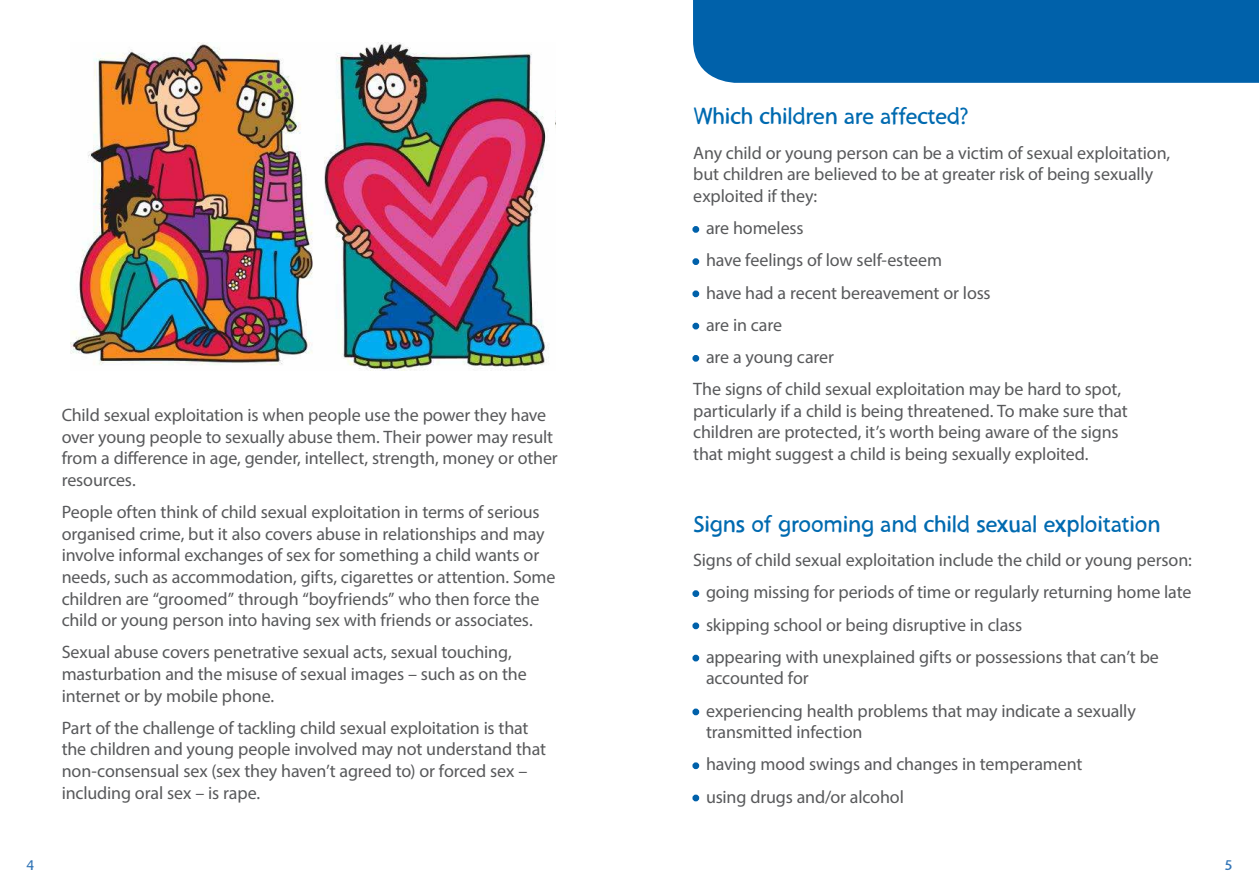
<style>
.page{position:relative;width:1259px;height:893px;background:#fff}
.page>*{position:absolute;margin:0;border:0;box-sizing:border-box;transform-origin:0 0}
.t1{font:24px "Scrambled";color:#006ab0}
.t2{font:18px/21.6px "Myriad Pro";letter-spacing:-.01em;color:#58595b}
.t3{font:15px "Scrambled";color:#3275b6}
.s1{color:#0061aa}
</style>
<div class="page">
<img style="left:70px;top:43px;width:486px;height:328px">
<div style="left:692px;top:226px;width:7px;height:7px;border:3px solid #0061aa;border-radius:50%"></div>
<div style="left:692px;top:258px;width:7px;height:7px;border:3px solid #0061aa;border-radius:50%"></div>
<div style="left:692px;top:290px;width:7px;height:7px;border:3px solid #0061aa;border-radius:50%"></div>
<div style="left:692px;top:323px;width:7px;height:6px;border:3px solid #0061aa;border-radius:50%"></div>
<div style="left:692px;top:355px;width:7px;height:7px;border:3px solid #0061aa;border-radius:50%"></div>
<div style="left:692px;top:590px;width:7px;height:7px;border:3px solid #0061aa;border-radius:50%"></div>
<div style="left:692px;top:622px;width:7px;height:7px;border:3px solid #0061aa;border-radius:50%"></div>
<div style="left:692px;top:655px;width:7px;height:6px;border:3px solid #0061aa;border-radius:50%"></div>
<div style="left:692px;top:708px;width:7px;height:7px;border:3px solid #0061aa;border-radius:50%"></div>
<div style="left:692px;top:762px;width:7px;height:7px;border:3px solid #0061aa;border-radius:50%"></div>
<div style="left:692px;top:795px;width:7px;height:6px;border:3px solid #0061aa;border-radius:50%"></div>
<div style="left:693px;top:0;width:566px;height:83px;background:#0061aa"></div>
<p class="t2" style="left:62px;top:404px;width:498px">Child sexual exploitation is when people use the power they have over young people to sexually abuse them. Their power may result from a difference in age, gender, intellect, strength, money or other resources.</p>
<p class="t2" style="left:62px;top:501px;width:495px">People often think of child sexual exploitation in terms of serious organised crime, but it also covers abuse in relationships and may involve informal exchanges of sex for something a child wants or needs, such as accommodation, gifts, cigarettes or attention. Some children are “groomed” through “boyfriends” who then force the child or young person into having sex with friends or associates.</p>
<p class="t2" style="left:62px;top:641px;width:467px">Sexual abuse covers penetrative sexual acts, sexual touching, masturbation and the misuse of sexual images – such as on the internet or by mobile phone.</p>
<p class="t2" style="left:62px;top:717px;width:486px">Part of the challenge of tackling child sexual exploitation is that the children and young people involved may not understand that non-consensual sex (sex they haven’t agreed to) or forced sex – including oral sex – is rape.</p>
<h1 class="t1" style="left:693px;top:107px;width:276px">Which children are affected?</h1>
<p class="t2" style="left:693px;top:142px;width:478px">Any child or young person can be a victim of sexual exploitation, but children are believed to be at greater risk of being sexually exploited if they:</p>
<p class="t2" style="left:693px;top:217px;width:112px"><span class="s1">•</span> are homeless</p>
<p class="t2" style="left:693px;top:249px;width:250px"><span class="s1">•</span> have feelings of low self-esteem</p>
<p class="t2" style="left:693px;top:281px;width:299px"><span class="s1">•</span> have had a recent bereavement or loss</p>
<p class="t2" style="left:693px;top:314px;width:90px"><span class="s1">•</span> are in care</p>
<p class="t2" style="left:693px;top:341px;width:429px;line-height:32.2px"><span class="s1">•</span> are a young carer<br>The signs of child sexual exploitation may be hard to spot,</p>
<p class="t2" style="left:693px;top:400px;width:436px">particularly if a child is being threatened. To make sure that children are protected, it’s worth being aware of the signs that might suggest a child is being sexually exploited.</p>
<h1 class="t1" style="left:693px;top:514px;width:468px">Signs of grooming and child sexual exploitation</h1>
<p class="t2" style="left:693px;top:549px;width:500px">Signs of child sexual exploitation include the child or young person:</p>
<p class="t2" style="left:693px;top:581px;width:499px"><span class="s1">•</span> going missing for periods of time or regularly returning home late</p>
<p class="t2" style="left:693px;top:613px;width:330px"><span class="s1">•</span> skipping school or being disruptive in class</p>
<p class="t2" style="left:706px;top:646px;width:454px;text-indent:-13px"><span class="s1">•</span> appearing with unexplained gifts or possessions that can’t be accounted for</p>
<p class="t2" style="left:706px;top:699px;width:431px;text-indent:-13px"><span class="s1">•</span> experiencing health problems that may indicate a sexually transmitted infection</p>
<p class="t2" style="left:693px;top:753px;width:390px"><span class="s1">•</span> having mood swings and changes in temperament</p>
<p class="t2" style="left:693px;top:786px;width:212px"><span class="s1">•</span> using drugs and/or alcohol</p>
<p class="t3" style="left:26px;top:859px;width:9px">4</p>
<p class="t3" style="left:1225px;top:859px;width:9px">5</p>
</div>
